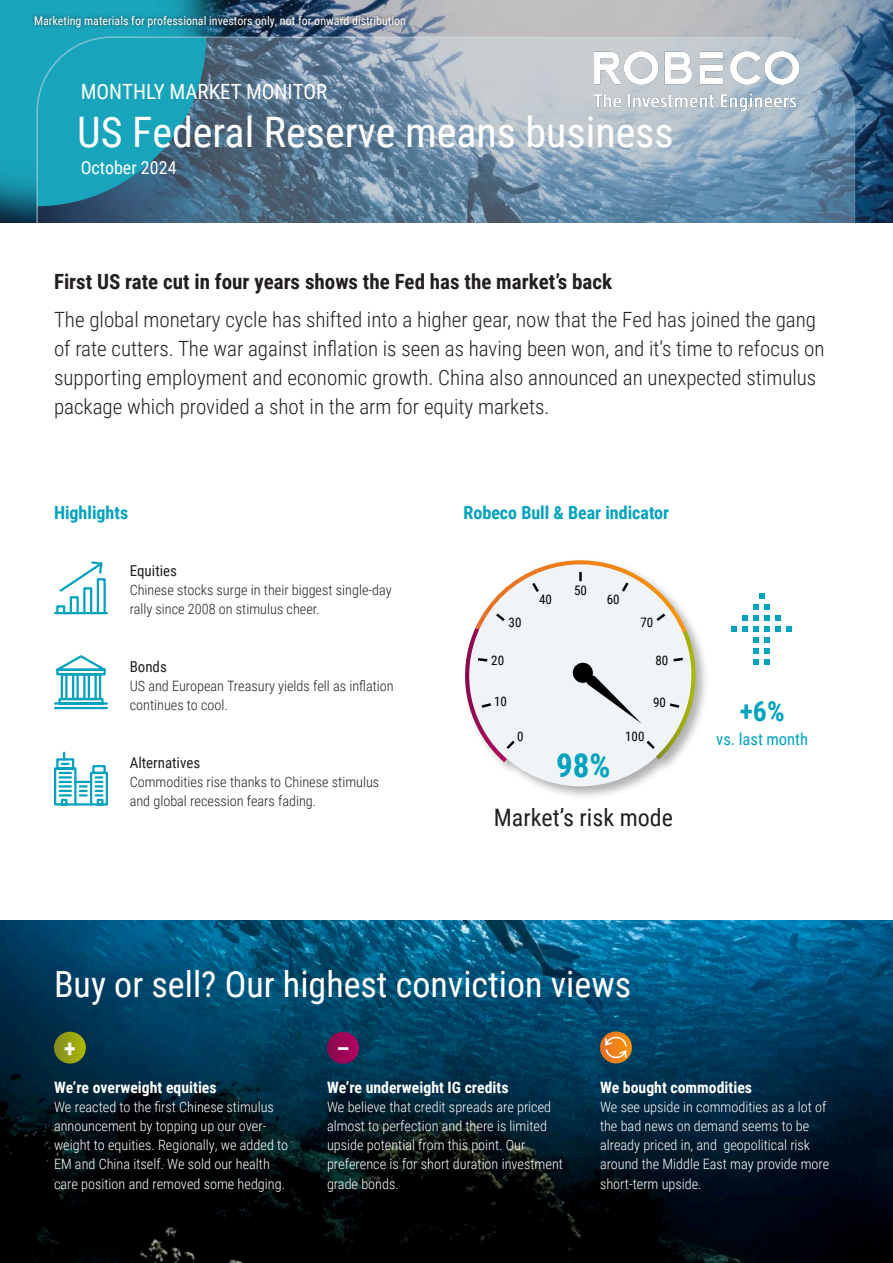
<style>
.page{position:relative;width:893px;height:1263px;background:#fff}
.page>*{position:absolute;margin:0;border:0;box-sizing:border-box;transform-origin:0 0}
.Leestekst{font:42px "Roboto Condensed";color:#fff}
.Hoofdstukkop{font:36px "Roboto Condensed";color:#fff}
.Paragraafkop{font:700 33px "Roboto Condensed";color:#00a2bd}
._03-subheading_level_1{font:700 27.75px "Roboto Condensed";color:#00a2bd}
.Paragraafkop-2{font:24px "Roboto Condensed";color:#231f20}
.Leestekst-2{font:700 24px "Roboto Condensed";color:#fff}
.Inleidende_tekst{font:300 21px/28.7px "Roboto Condensed";color:#231f20}
.Hoofdstukkop-2{font:700 21px "Roboto Condensed";color:#231f20}
.Leestekst-3{font:21px "Roboto Condensed";color:#fff}
.Hoofdstukkop-3{font:700 18px "Roboto Condensed";color:#00a2bd}
.Leestekst-4{font:18px "Roboto Condensed";color:#fff}
._03-subheading_level_1-2{font:16.65px "Roboto Condensed";color:#00a2bd}
.Paragraafkop-3{font:700 15.75px "Roboto Condensed";color:#fff}
.Subparagraafkop{font:15px "Roboto Condensed";color:#231f20}
.Leestekst-5{font:300 14.25px/19.2px "Roboto Condensed";color:#fff}
.Leestekst-6{font:300 14.25px/19.2px "Roboto Condensed";color:#231f20}
.t1{font:13.05px "Roboto Condensed";color:#000}
.Inleidende_tekst-2{font:12px "Roboto Condensed";color:#fff}
</style>
<div class="page">
<img style="left:0;top:921px;width:893px;height:342px">
<img style="left:260px;top:0;width:633px;height:223px">
<img style="left:0;top:0;width:260px;height:223px">
<svg style="left:36px;top:36px;width:820px;height:187px;background:#6894aa"></svg>
<img style="left:594px;top:51px;width:204px;height:60px">
<div style="left:54px;top:1032px;width:32px;height:31px;background:linear-gradient(to right,#838d23,#a9b603);border-radius:16px"></div>
<svg style="left:327px;top:1032px;width:32px;height:32px"></svg>
<svg style="left:600px;top:1031px;width:32px;height:32px"></svg>
<svg style="left:604px;top:1036px;width:24px;height:23px"></svg>
<svg style="left:54px;top:751px;width:54px;height:55px"></svg>
<svg style="left:54px;top:655px;width:54px;height:55px"></svg>
<svg style="left:54px;top:561px;width:54px;height:54px"></svg>
<svg style="left:753px;top:649px;width:17px;height:5px"></svg>
<svg style="left:753px;top:660px;width:17px;height:5px"></svg>
<svg style="left:731px;top:593px;width:61px;height:50px"></svg>
<div style="left:463px;top:558px;width:247px;height:242px;background:#231f20;opacity:.35"></div>
<div style="left:469px;top:563px;width:223px;height:223px;background:#f0f4f7;border-radius:50%"></div>
<svg style="left:463px;top:558px;width:241px;height:208px"></svg>
<div style="left:31px;top:12px;width:379px;height:20px;background:#231f20;opacity:.75"></div>
<p class="Inleidende_tekst-2" style="left:34px;top:13px;width:373px">Marketing materials for professional investors only, not for onward distribution</p>
<p class="Leestekst-3" style="left:81px;top:76px;width:248px">MONTHLY MARKET MONITOR</p>
<p class="Leestekst" style="left:77px;top:102px;width:598px">US Federal Reserve means business</p>
<p class="Leestekst-4" style="left:81px;top:155px;width:97px">October 2024</p>
<p class="Hoofdstukkop-2" style="left:54px;top:267px;width:560px">First US rate cut in four years shows the Fed has the market’s back</p>
<p class="Inleidende_tekst" style="left:54px;top:305px;width:772px">The global monetary cycle has shifted into a higher gear, now that the Fed has joined the gang of rate cutters. The war against inflation is seen as having been won, and it’s time to refocus on supporting employment and economic growth. China also announced an unexpected stimulus package which provided a shot in the arm for equity markets.</p>
<p class="Hoofdstukkop-3" style="left:54px;top:500px;width:76px">Highlights</p>
<p class="Hoofdstukkop-3" style="left:463px;top:500px;width:207px">Robeco Bull &amp; Bear indicator</p>
<p class="Subparagraafkop" style="left:130px;top:560px;width:49px">Equities</p>
<p class="Leestekst-6" style="left:130px;top:580px;width:264px">Chinese stocks surge in their biggest single-day rally since 2008 on stimulus cheer.</p>
<p class="Subparagraafkop" style="left:130px;top:656px;width:39px">Bonds</p>
<p class="Leestekst-6" style="left:130px;top:676px;width:266px">US and European Treasury yields fell as inflation continues to cool.</p>
<p class="Subparagraafkop" style="left:130px;top:752px;width:72px">Alternatives</p>
<p class="Leestekst-6" style="left:130px;top:771px;width:251px">Commodities rise thanks to Chinese stimulus and global recession fears fading.</p>
<p class="t1" style="left:539px;top:590px;width:14px">40</p>
<p class="t1" style="left:574px;top:581px;width:14px">50</p>
<p class="t1" style="left:607px;top:591px;width:14px">60</p>
<p class="t1" style="left:509px;top:613px;width:14px">30</p>
<p class="t1" style="left:640px;top:613px;width:14px">70</p>
<p class="t1" style="left:491px;top:651px;width:14px">20</p>
<p class="t1" style="left:494px;top:693px;width:14px">10</p>
<p class="t1" style="left:655px;top:651px;width:14px">80</p>
<p class="t1" style="left:653px;top:693px;width:14px">90</p>
<p class="t1" style="left:517px;top:728px;width:8px">0</p>
<p class="t1" style="left:625px;top:728px;width:21px">100</p>
<p class="Paragraafkop" style="left:556px;top:742px;width:56px">98%</p>
<p class="Paragraafkop-2" style="left:494px;top:800px;width:181px">Market’s risk mode</p>
<p class="_03-subheading_level_1" style="left:740px;top:691px;width:47px">+6%</p>
<p class="_03-subheading_level_1-2" style="left:716px;top:728px;width:93px">vs. last month</p>
<p class="Hoofdstukkop" style="left:54px;top:959px;width:579px">Buy or sell? Our highest conviction views</p>
<p class="Leestekst-2" style="left:64px;top:1031px;width:13px">+</p>
<p class="Leestekst-2" style="left:336px;top:1032px;width:15px">–</p>
<p class="Paragraafkop-3" style="left:54px;top:1076px;width:164px">We’re overweight equities</p>
<p class="Leestekst-5" style="left:54px;top:1097px;width:236px">We reacted to the first Chinese stimulus announcement by topping up our over&shy;weight to equities. Regionally, we added to EM and China itself. We sold our health care position and removed some hedging.</p>
<p class="Paragraafkop-3" style="left:327px;top:1076px;width:183px">We’re underweight IG credits</p>
<p class="Leestekst-5" style="left:327px;top:1097px;width:237px">We believe that credit spreads are priced almost to perfection and there is limited upside potential from this point. Our preference is for short duration investment grade bonds.</p>
<p class="Paragraafkop-3" style="left:600px;top:1076px;width:154px">We bought commodities</p>
<p class="Leestekst-5" style="left:600px;top:1097px;width:231px">We see upside in commodities as a lot of the bad news on demand seems to be already priced in, and geopolitical risk around the Middle East may provide more short-term upside.</p>
</div>
